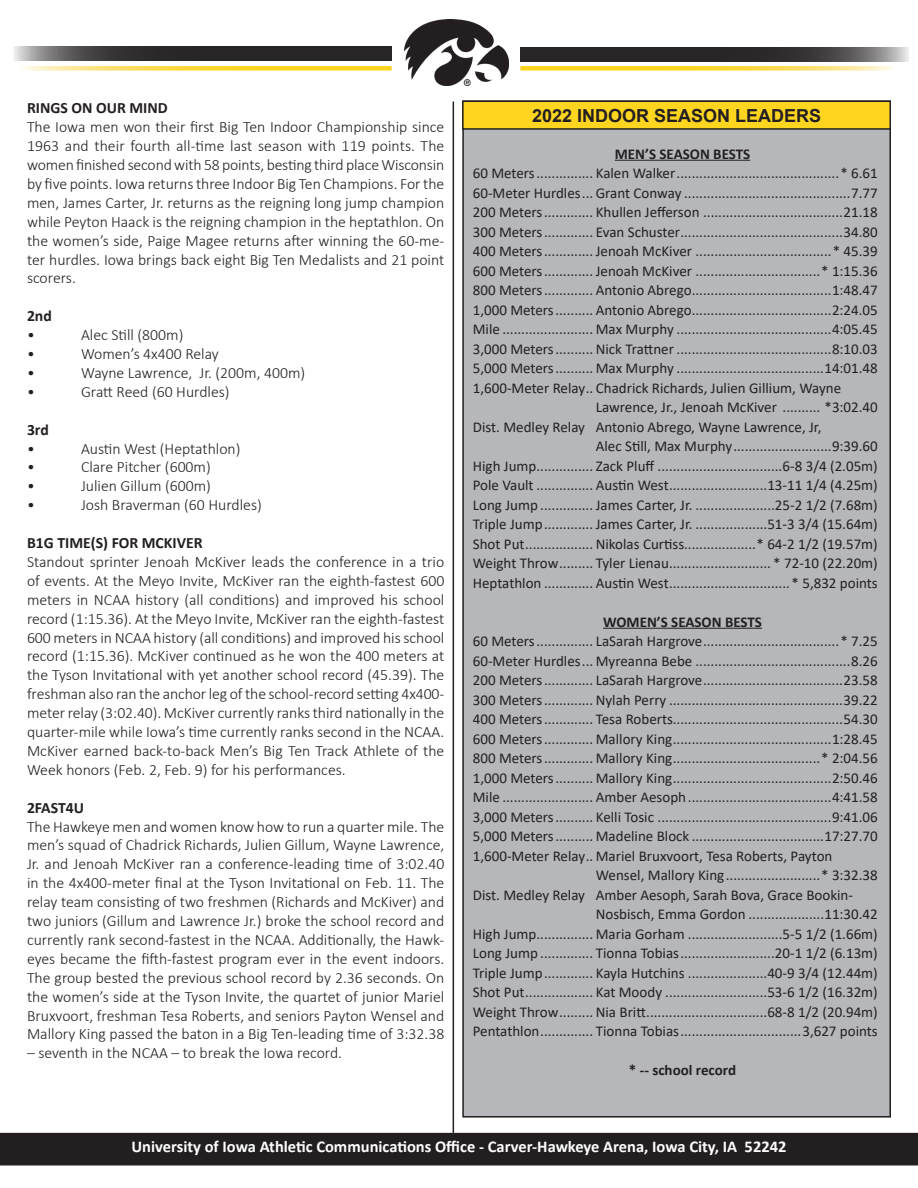
<style>
.page{position:relative;width:918px;height:1188px;background:#fff}
.page>*{position:absolute;margin:0;border:0;box-sizing:border-box;transform-origin:0 0}
.t1{font:700 18px "Arial";color:#231f20}
.t2{font:700 16.5px "Calibri";color:#fff}
.t3{font:300 15.75px/18.9px "Calibri";color:#231f20;text-align:justify}
.t4{font:700 15.75px "Calibri";color:#231f20}
.t5{font:15px "Calibri";color:#231f20}
.t6{font:700 15px "Calibri";color:#231f20}
</style>
<div class="page">
<div style="left:1px;top:1134px;width:916px;height:31px;background:#231f20"></div>
<div style="left:0;top:1133px;width:918px;height:33px;border:2px solid #231f20"></div>
<img style="left:405px;top:20px;width:104px;height:65px">
<svg style="left:520px;top:47px;width:389px;height:14px;background:#3d3a3b"></svg>
<svg style="left:14px;top:47px;width:378px;height:14px;background:#3d3a3b"></svg>
<svg style="left:23px;top:66px;width:369px;height:5px;background:#fcde5d"></svg>
<svg style="left:520px;top:66px;width:373px;height:5px;background:#fcde59"></svg>
<div style="left:463px;top:101px;width:427px;height:1016px;background:#b6b7bb"></div>
<hr style="left:615px;top:160px;width:135px;height:1px;background:#231f20">
<hr style="left:603px;top:628px;width:159px;height:1px;background:#231f20">
<div style="left:463px;top:101px;width:427px;height:28px;background:#ffd520"></div>
<div style="left:462px;top:100px;width:429px;height:30px;border:2px solid #231f20"></div>
<hr style="left:453px;top:102px;width:1px;height:1032px;background:#231f20">
<p class="t4" style="left:27px;top:97px;width:142px">RINGS ON OUR MIND</p>
<p class="t3" style="left:27px;top:117px;width:419px">The Iowa men won their first Big Ten Indoor Championship since 1963 and their fourth all-time last season with 119 points. The women finished second with 58 points, besting third place Wisconsin by five points. Iowa returns three Indoor Big Ten Champions. For the men, James Carter, Jr. returns as the reigning long jump champion while Peyton Haack is the reigning champion in the heptathlon. On the women’s side, Paige Magee returns after winning the 60-me&shy;ter hurdles. Iowa brings back eight Big Ten Medalists and 21 point scorers.</p>
<p class="t4" style="left:27px;top:305px;width:26px">2nd</p>
<p class="t3" style="left:27px;top:325px;width:9px">•</p>
<p class="t3" style="left:81px;top:325px;width:104px">Alec Still (800m)</p>
<p class="t3" style="left:27px;top:344px;width:9px">•</p>
<p class="t3" style="left:81px;top:344px;width:139px">Women’s 4x400 Relay</p>
<p class="t3" style="left:27px;top:363px;width:9px">•</p>
<p class="t3" style="left:81px;top:363px;width:226px">Wayne Lawrence, Jr. (200m, 400m)</p>
<p class="t3" style="left:27px;top:382px;width:9px">•</p>
<p class="t3" style="left:81px;top:382px;width:150px">Gratt Reed (60 Hurdles)</p>
<p class="t4" style="left:27px;top:418px;width:23px">3rd</p>
<p class="t3" style="left:27px;top:439px;width:9px">•</p>
<p class="t3" style="left:81px;top:439px;width:161px">Austin West (Heptathlon)</p>
<p class="t3" style="left:27px;top:458px;width:9px">•</p>
<p class="t3" style="left:81px;top:458px;width:131px">Clare Pitcher (600m)</p>
<p class="t3" style="left:27px;top:477px;width:9px">•</p>
<p class="t3" style="left:81px;top:477px;width:131px">Julien Gillum (600m)</p>
<p class="t3" style="left:27px;top:495px;width:9px">•</p>
<p class="t3" style="left:81px;top:495px;width:182px">Josh Braverman (60 Hurdles)</p>
<p class="t4" style="left:27px;top:532px;width:177px">B1G TIME(S) FOR MCKIVER</p>
<p class="t3" style="left:27px;top:552px;width:419px">Standout sprinter Jenoah McKiver leads the conference in a trio of events. At the Meyo Invite, McKiver ran the eighth-fastest 600 meters in NCAA history (all conditions) and improved his school record (1:15.36). At the Meyo Invite, McKiver ran the eighth-fastest 600 meters in NCAA history (all conditions) and improved his school record (1:15.36). McKiver continued as he won the 400 meters at the Tyson Invitational with yet another school record (45.39). The freshman also ran the anchor leg of the school-record setting 4x400- meter relay (3:02.40). McKiver currently ranks third nationally in the quarter-mile while Iowa’s time currently ranks second in the NCAA.<br>McKiver earned back-to-back Men’s Big Ten Track Athlete of the Week honors (Feb. 2, Feb. 9) for his performances.</p>
<p class="t4" style="left:27px;top:796px;width:59px">2FAST4U</p>
<p class="t3" style="left:27px;top:817px;width:419px">The Hawkeye men and women know how to run a quarter mile. The men’s squad of Chadrick Richards, Julien Gillum, Wayne Lawrence, Jr. and Jenoah McKiver ran a conference-leading time of 3:02.40 in the 4x400-meter final at the Tyson Invitational on Feb. 11. The relay team consisting of two freshmen (Richards and McKiver) and two juniors (Gillum and Lawrence Jr.) broke the school record and currently rank second-fastest in the NCAA. Additionally, the Hawk&shy;eyes became the fifth-fastest program ever in the event indoors.<br>The group bested the previous school record by 2.36 seconds. On the women’s side at the Tyson Invite, the quartet of junior Mariel Bruxvoort, freshman Tesa Roberts, and seniors Payton Wensel and Mallory King passed the baton in a Big Ten-leading time of 3:32.38</p>
<p class="t3" style="left:27px;top:1044px;width:317px">– seventh in the NCAA – to break the Iowa record.</p>
<p class="t1" style="left:532px;top:103px;width:291px">2022 INDOOR SEASON LEADERS</p>
<p class="t6" style="left:615px;top:143px;width:137px">MEN’S SEASON BESTS</p>
<p class="t5" style="left:473px;top:163px;width:406px">60 Meters............... Kalen Walker...........................................* 6.61</p>
<p class="t5" style="left:473px;top:182px;width:407px">60-Meter Hurdles... Grant Conway ............................................7.77</p>
<p class="t5" style="left:473px;top:202px;width:407px">200 Meters............. Khullen Jefferson .....................................21.18</p>
<p class="t5" style="left:473px;top:221px;width:407px">300 Meters............. Evan Schuster...........................................34.80</p>
<p class="t5" style="left:473px;top:241px;width:407px">400 Meters............. Jenoah McKiver ....................................* 45.39</p>
<p class="t5" style="left:473px;top:260px;width:407px">600 Meters............. Jenoah McKiver .................................* 1:15.36</p>
<p class="t5" style="left:473px;top:280px;width:407px">800 Meters............. Antonio Abrego.....................................1:48.47</p>
<p class="t5" style="left:473px;top:299px;width:407px">1,000 Meters.......... Antonio Abrego.....................................2:24.05</p>
<p class="t5" style="left:473px;top:319px;width:407px">Mile ........................ Max Murphy .........................................4:05.45</p>
<p class="t5" style="left:473px;top:338px;width:407px">3,000 Meters.......... Nick Trattner .........................................8:10.03</p>
<p class="t5" style="left:473px;top:358px;width:407px">5,000 Meters.......... Max Murphy .......................................14:01.48</p>
<p class="t5" style="left:473px;top:377px;width:370px">1,600-Meter Relay.. Chadrick Richards, Julien Gillium, Wayne</p>
<p class="t5" style="left:596px;top:397px;width:284px">Lawrence, Jr., Jenoah McKiver .......... *3:02.40</p>
<p class="t5" style="left:473px;top:416px;width:350px">Dist. Medley Relay Antonio Abrego, Wayne Lawrence, Jr,</p>
<p class="t5" style="left:596px;top:436px;width:284px">Alec Still, Max Murphy..........................9:39.60</p>
<p class="t5" style="left:473px;top:455px;width:406px">High Jump............... Zack Pluff .................................6-8 3/4 (2.05m)</p>
<p class="t5" style="left:473px;top:475px;width:407px">Pole Vault ............... Austin West..........................13-11 1/4 (4.25m)</p>
<p class="t5" style="left:473px;top:494px;width:407px">Long Jump .............. James Carter, Jr. .....................25-2 1/2 (7.68m)</p>
<p class="t5" style="left:473px;top:514px;width:407px">Triple Jump............. James Carter, Jr. ...................51-3 3/4 (15.64m)</p>
<p class="t5" style="left:473px;top:533px;width:407px">Shot Put.................. Nikolas Curtiss...................* 64-2 1/2 (19.57m)</p>
<p class="t5" style="left:473px;top:553px;width:407px">Weight Throw......... Tyler Lienau........................... * 72-10 (22.20m)</p>
<p class="t5" style="left:473px;top:572px;width:406px">Heptathlon ............. Austin West................................* 5,832 points</p>
<p class="t6" style="left:603px;top:611px;width:160px">WOMEN’S SEASON BESTS</p>
<p class="t5" style="left:473px;top:631px;width:406px">60 Meters............... LaSarah Hargrove....................................* 7.25</p>
<p class="t5" style="left:473px;top:650px;width:407px">60-Meter Hurdles... Myreanna Bebe .........................................8.26</p>
<p class="t5" style="left:473px;top:670px;width:407px">200 Meters............. LaSarah Hargrove.....................................23.58</p>
<p class="t5" style="left:473px;top:689px;width:407px">300 Meters............. Nylah Perry ..............................................39.22</p>
<p class="t5" style="left:473px;top:709px;width:407px">400 Meters............. Tesa Roberts.............................................54.30</p>
<p class="t5" style="left:473px;top:728px;width:407px">600 Meters............. Mallory King..........................................1:28.45</p>
<p class="t5" style="left:473px;top:748px;width:407px">800 Meters............. Mallory King.......................................* 2:04.56</p>
<p class="t5" style="left:473px;top:767px;width:407px">1,000 Meters.......... Mallory King..........................................2:50.46</p>
<p class="t5" style="left:473px;top:787px;width:407px">Mile ........................ Amber Aesoph......................................4:41.58</p>
<p class="t5" style="left:473px;top:806px;width:407px">3,000 Meters.......... Kelli Tosic ..............................................9:41.06</p>
<p class="t5" style="left:473px;top:826px;width:407px">5,000 Meters.......... Madeline Block ...................................17:27.70</p>
<p class="t5" style="left:473px;top:845px;width:361px">1,600-Meter Relay.. Mariel Bruxvoort, Tesa Roberts, Payton</p>
<p class="t5" style="left:596px;top:865px;width:284px">Wensel, Mallory King.........................* 3:32.38</p>
<p class="t5" style="left:473px;top:884px;width:382px">Dist. Medley Relay Amber Aesoph, Sarah Bova, Grace Bookin-</p>
<p class="t5" style="left:596px;top:904px;width:284px">Nosbisch, Emma Gordon ....................11:30.42</p>
<p class="t5" style="left:473px;top:923px;width:406px">High Jump............... Maria Gorham .........................5-5 1/2 (1.66m)</p>
<p class="t5" style="left:473px;top:943px;width:407px">Long Jump .............. Tionna Tobias.........................20-1 1/2 (6.13m)</p>
<p class="t5" style="left:473px;top:962px;width:407px">Triple Jump............. Kayla Hutchins .....................40-9 3/4 (12.44m)</p>
<p class="t5" style="left:473px;top:982px;width:407px">Shot Put.................. Kat Moody ...........................53-6 1/2 (16.32m)</p>
<p class="t5" style="left:473px;top:1001px;width:407px">Weight Throw......... Nia Britt................................68-8 1/2 (20.94m)</p>
<p class="t5" style="left:473px;top:1021px;width:406px">Pentathlon.............. Tionna Tobias................................3,627 points</p>
<p class="t6" style="left:629px;top:1059px;width:109px">* -- school record</p>
<p class="t2" style="left:132px;top:1134px;width:656px">University of Iowa Athletic Communications Office - Carver-Hawkeye Arena, Iowa City, IA 52242</p>
</div>
